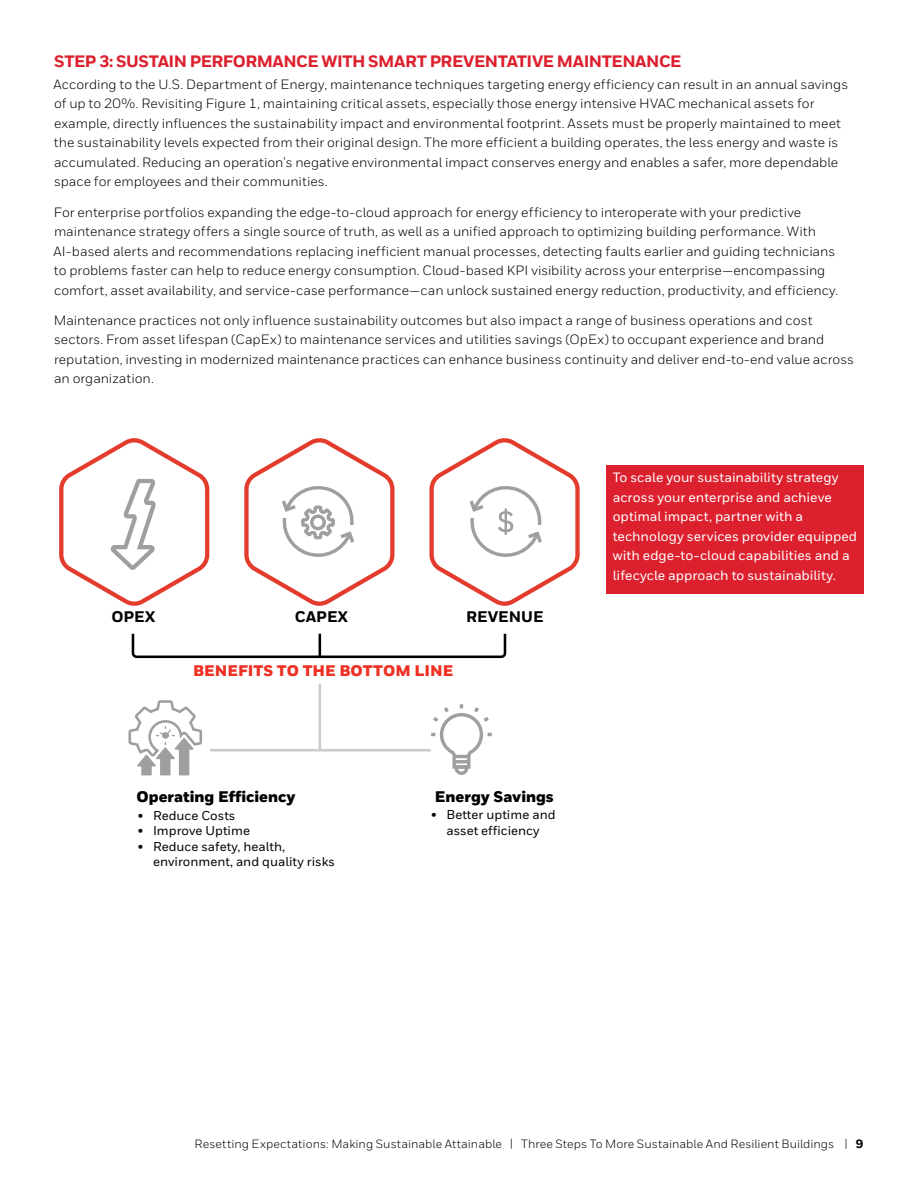
<style>
.page{position:relative;width:918px;height:1188px;background:#fff}
.page>*{position:absolute;margin:0;border:0;box-sizing:border-box;transform-origin:0 0}
.t1{font:800 16.5px "Honeywell Sans";letter-spacing:-.025em;color:#dc202e}
.t2{font:900 15.3px "Honeywell Sans";color:#000}
.t3{font:900 15.3px "Honeywell Sans";color:#ee3124}
.t4{font:800 15.3px "Honeywell Sans";color:#000}
.t5{font:13.5px/19.5px "Honeywell Sans";color:#000}
.t6{font:500 13.5px/19.5px "Honeywell Sans";color:#fff}
.t7{font:500 12.75px/15.3px "Honeywell Sans";color:#000}
.t8{font:12px "Honeywell Sans";letter-spacing:.005em;color:#000}
.s1{font-weight:800}
</style>
<div class="page">
<svg style="left:131px;top:633px;width:376px;height:26px"></svg>
<hr style="left:319px;top:634px;width:2px;height:24px;background:#000">
<svg style="left:244px;top:438px;width:151px;height:168px"></svg>
<div style="left:310px;top:514px;width:16px;height:16px;border:3px solid #a09f9f;border-radius:50%"></div>
<svg style="left:429px;top:438px;width:151px;height:168px"></svg>
<svg style="left:59px;top:438px;width:151px;height:168px"></svg>
<svg style="left:318px;top:683px;width:174px;height:92px"></svg>
<svg style="left:128px;top:700px;width:74px;height:75px"></svg>
<hr style="left:210px;top:749px;width:110px;height:3px;background:#ccc">
<div style="left:606px;top:465px;width:258px;height:129px;background:#dc202e"></div>
<p class="t1" style="left:54px;top:51px;width:629px">STEP 3: SUSTAIN PERFORMANCE WITH SMART PREVENTATIVE MAINTENANCE</p>
<p class="t5" style="left:54px;top:75px;width:796px">According to the U.S. Department of Energy, maintenance techniques targeting energy efficiency can result in an annual savings of up to 20%. Revisiting Figure 1, maintaining critical assets, especially those energy intensive HVAC mechanical assets for example, directly influences the sustainability impact and environmental footprint. Assets must be properly maintained to meet the sustainability levels expected from their original design. The more efficient a building operates, the less energy and waste is accumulated. Reducing an operation’s negative environmental impact conserves energy and enables a safer, more dependable space for employees and their communities.</p>
<p class="t5" style="left:54px;top:202px;width:786px">For enterprise portfolios expanding the edge-to-cloud approach for energy efficiency to interoperate with your predictive maintenance strategy offers a single source of truth, as well as a unified approach to optimizing building performance. With AI-based alerts and recommendations replacing inefficient manual processes, detecting faults earlier and guiding technicians to problems faster can help to reduce energy consumption. Cloud-based KPI visibility across your enterprise—encompassing comfort, asset availability, and service-case performance—can unlock sustained energy reduction, productivity, and efficiency.</p>
<p class="t5" style="left:54px;top:311px;width:802px">Maintenance practices not only influence sustainability outcomes but also impact a range of business operations and cost sectors. From asset lifespan (CapEx) to maintenance services and utilities savings (OpEx) to occupant experience and brand reputation, investing in modernized maintenance practices can enhance business continuity and deliver end-to-end value across an organization.</p>
<p class="t4" style="left:111px;top:608px;width:46px">OPEX</p>
<p class="t4" style="left:295px;top:608px;width:55px">CAPEX</p>
<p class="t4" style="left:466px;top:608px;width:79px">REVENUE</p>
<p class="t3" style="left:193px;top:661px;width:262px">BENEFITS TO THE BOTTOM LINE</p>
<p class="t2" style="left:137px;top:787px;width:161px">Operating Efficiency</p>
<p class="t7" style="left:138px;top:808px;width:99px">• Reduce Costs</p>
<p class="t7" style="left:138px;top:824px;width:114px">• Improve Uptime</p>
<p class="t7" style="left:153px;top:839px;width:184px;text-indent:-15px">• Reduce safety, health, environment, and quality risks</p>
<p class="t2" style="left:435px;top:788px;width:120px">Energy Savings</p>
<p class="t7" style="left:431px;top:807px;width:126px;text-align:center">• Better uptime and asset efficiency</p>
<p class="t6" style="left:613px;top:468px;width:246px">To scale your sustainability strategy across your enterprise and achieve optimal impact, partner with a technology services provider equipped with edge-to-cloud capabilities and a lifecycle approach to sustainability.</p>
<p class="t8" style="left:195px;top:1136px;width:670px">Resetting Expectations: Making Sustainable Attainable | Three Steps To More Sustainable And Resilient Buildings | <span class="s1">9</span></p>
</div>
